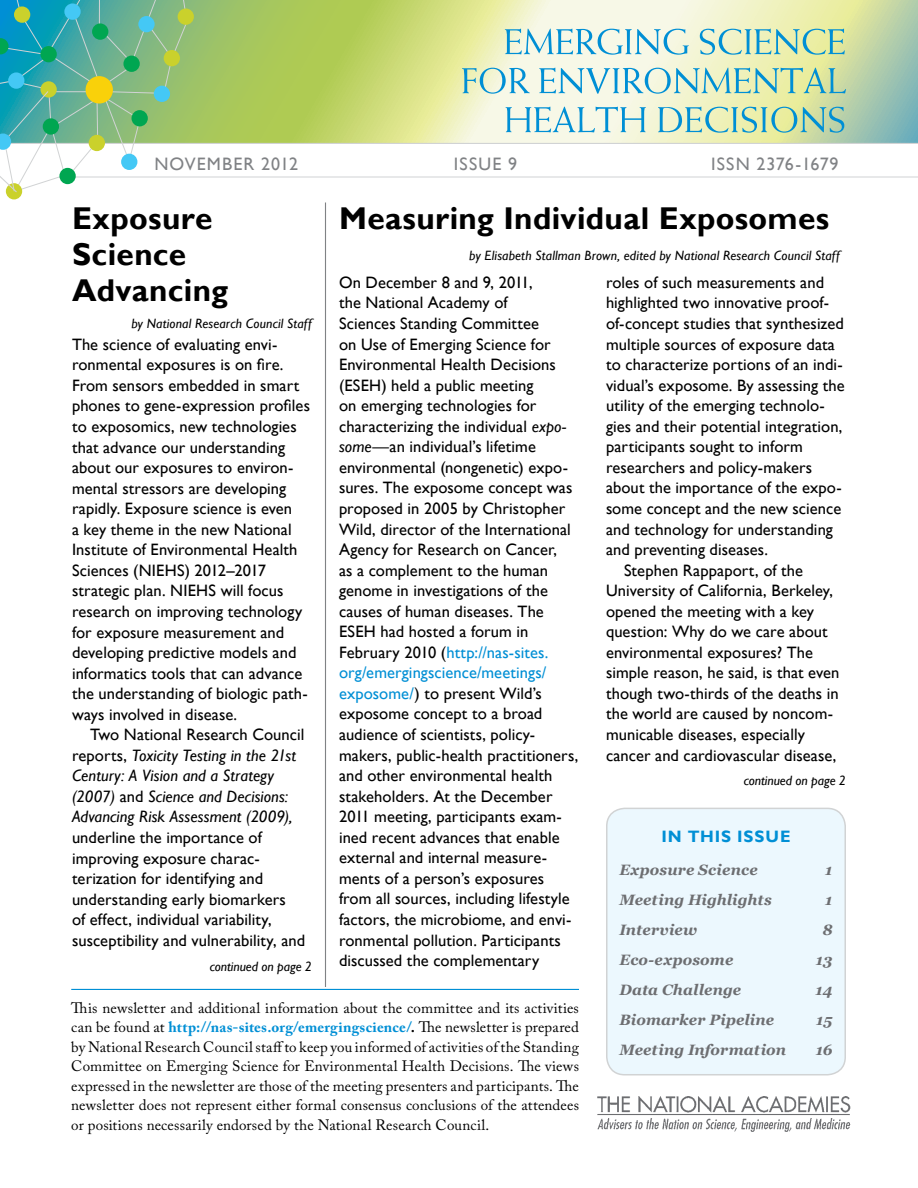
<style>
.page{position:relative;width:918px;height:1188px;background:#fff}
.page>*{position:absolute;margin:0;border:0;box-sizing:border-box;transform-origin:0 0}
.title21_cover{font:700 31.5px/36px "Gill Sans";letter-spacing:.01em;color:#000}
.z_issue_date01{font:18px "Gill Sans";letter-spacing:.06em;color:#808285}
.body_no_indent{font:16.5px/20.5px "Gill Sans";letter-spacing:.005em;color:#000}
.body{font:16.5px/20.5px "Gill Sans";letter-spacing:.005em;color:#000}
.z_in_this_issue{font:700 16.5px "Gill Sans";letter-spacing:.06em;color:#008fd5}
.disclaimer{font:15px/19.5px "Adobe Caslon Pro";letter-spacing:.015em;color:#000;text-align:justify}
.z_contents{font:italic 700 15px "Georgia";letter-spacing:.005em;color:#6d6e71}
.authors{font:italic 13.5px "Gill Sans";letter-spacing:.015em;color:#000}
.z_cont_to{font:italic 13.5px "Gill Sans";letter-spacing:-.005em;color:#000}
.s1{font-style:italic}
.s2{color:#008fd5}
.s3{font-weight:700;color:#008fd5}
.s4{font-weight:700}
</style>
<div class="page">
<svg style="left:190px;top:0;width:728px;height:143px;background:#cbdc96"></svg>
<hr style="left:0;top:143px;width:918px;height:1px;background:#d1d3d4">
<hr style="left:68px;top:177px;width:850px;height:1px;background:#d1d3d4">
<img style="left:597px;top:1096px;width:254px;height:36px">
<svg style="left:505px;top:29px;width:340px;height:26px;background:#badcd1"></svg>
<svg style="left:462px;top:68px;width:384px;height:26px;background:#b8dbce"></svg>
<svg style="left:506px;top:107px;width:338px;height:26px;background:#b8dacb"></svg>
<hr style="left:71px;top:989px;width:508px;height:1px;background:#008fd5">
<div style="left:178px;top:8px;width:16px;height:17px;background:#cad12c;border-radius:50%"></div>
<div style="left:6px;top:183px;width:16px;height:16px;background:#cad12c;border-radius:50%"></div>
<svg style="left:0;top:0;width:190px;height:194px"></svg>
<div style="left:607px;top:808px;width:238px;height:267px;background:#ecf8fe;border-radius:18px"></div>
<div style="left:606px;top:808px;width:240px;height:267px;border:2px solid #d1d3d4;border-radius:18px"></div>
<hr style="left:325px;top:202px;width:1px;height:785px;background:#808285">
<p class="z_issue_date01" style="left:154px;top:153px;width:145px">NOVEMBER 2012</p>
<p class="z_issue_date01" style="left:454px;top:153px;width:65px">ISSUE 9</p>
<p class="z_issue_date01" style="left:711px;top:153px;width:129px">ISSN 2376-1679</p>
<p class="title21_cover" style="left:339px;top:201px;width:492px">Measuring Individual Exposomes</p>
<p class="authors" style="left:469px;top:248px;width:372px">by Elisabeth Stallman Brown, edited by National Research Council Staff</p>
<p class="title21_cover" style="left:72px;top:201px;width:158px">Exposure<br>Science<br>Advancing</p>
<p class="authors" style="left:131px;top:315px;width:182px">by National Research Council Staff</p>
<p class="body_no_indent" style="left:72px;top:334px;width:240px">The science of evaluating envi&shy;ronmental exposures is on fire.<br>From sensors embedded in smart phones to gene-expression profiles to exposomics, new technologies that advance our understanding about our exposures to environ&shy;mental stressors are developing rapidly. Exposure science is even<br>a key theme in the new National<br>Institute of Environmental Health<br>Sciences (NIEHS) 2012–2017 strategic plan. NIEHS will focus research on improving technology for exposure measurement and developing predictive models and informatics tools that can advance the understanding of biologic path&shy;ways involved in disease.</p>
<p class="body" style="left:72px;top:725px;width:235px;text-indent:18px">Two National Research Council reports, <span class="s1">Toxicity Testing in the 21st Century: A Vision and a Strategy (2007)</span> and <span class="s1">Science and Decisions:<br>Advancing Risk Assessment (2009), </span>underline the importance of improving exposure charac&shy;terization for identifying and understanding early biomarkers<br>of effect, individual variability, susceptibility and vulnerability, and</p>
<p class="z_cont_to" style="left:210px;top:958px;width:104px">continued on page 2</p>
<p class="body_no_indent" style="left:339px;top:272px;width:241px">On December 8 and 9, 2011,<br>the National Academy of<br>Sciences Standing Committee<br>on Use of Emerging Science for<br>Environmental Health Decisions (ESEH) held a public meeting<br>on emerging technologies for characterizing the individual <span class="s1">expo&shy;some—</span>an individual’s lifetime environmental (nongenetic) expo&shy;sures. The exposome concept was proposed in 2005 by Christopher<br>Wild, director of the International<br>Agency for Research on Cancer,<br>as a complement to the human genome in investigations of the causes of human diseases. The<br>ESEH had hosted a forum in<br>February 2010 (<span class="s2">http://nas-sites. org/emergingscience/meetings/ exposome/</span>) to present Wild’s exposome concept to a broad audience of scientists, policy&shy;makers, public-health practitioners, and other environmental health stakeholders. At the December<br>2011 meeting, participants exam&shy;ined recent advances that enable external and internal measure&shy;ments of a person’s exposures from all sources, including lifestyle factors, the microbiome, and envi&shy;ronmental pollution. Participants discussed the complementary</p>
<p class="body_no_indent" style="left:606px;top:272px;width:240px">roles of such measurements and highlighted two innovative proof&shy;of-concept studies that synthesized multiple sources of exposure data to characterize portions of an indi&shy;vidual’s exposome. By assessing the utility of the emerging technolo&shy;gies and their potential integration, participants sought to inform researchers and policy-makers about the importance of the expo&shy;some concept and the new science and technology for understanding and preventing diseases.</p>
<p class="body" style="left:606px;top:560px;width:235px;text-indent:18px">Stephen Rappaport, of the<br>University of California, Berkeley, opened the meeting with a key question: Why do we care about environmental exposures? The simple reason, he said, is that even though two-thirds of the deaths in the world are caused by noncom&shy;municable diseases, especially cancer and cardiovascular disease,</p>
<p class="z_cont_to" style="left:744px;top:772px;width:104px">continued on page 2</p>
<p class="z_in_this_issue" style="left:661px;top:827px;width:131px">IN THIS ISSUE</p>
<p class="z_contents" style="left:620px;top:859px;width:140px">Exposure Science</p>
<p class="z_contents" style="left:825px;top:859px;width:9px">1</p>
<p class="z_contents" style="left:620px;top:889px;width:154px">Meeting Highlights</p>
<p class="z_contents" style="left:825px;top:889px;width:9px">1</p>
<p class="z_contents" style="left:620px;top:919px;width:79px">Interview</p>
<p class="z_contents" style="left:822px;top:919px;width:12px">8</p>
<p class="z_contents" style="left:620px;top:949px;width:115px">Eco-exposome</p>
<p class="z_contents" style="left:816px;top:949px;width:18px">13</p>
<p class="z_contents" style="left:620px;top:979px;width:123px">Data Challenge</p>
<p class="z_contents" style="left:815px;top:979px;width:19px">14</p>
<p class="z_contents" style="left:620px;top:1009px;width:156px">Biomarker Pipeline</p>
<p class="z_contents" style="left:816px;top:1009px;width:18px">15</p>
<p class="z_contents" style="left:620px;top:1039px;width:168px">Meeting Information</p>
<p class="z_contents" style="left:816px;top:1039px;width:18px">16</p>
<p class="disclaimer" style="left:71px;top:998px;width:509px">This newsletter and additional information about the committee and its activities can be found at <span class="s3">http://nas-sites.org/emergingscience/</span><span class="s4">.</span> The newsletter is prepared by National Research Council staff to keep you informed of activities of the Standing Committee on Emerging Science for Environmental Health Decisions. The views expressed in the newsletter are those of the meeting presenters and participants. The newsletter does not represent either formal consensus conclusions of the attendees or positions necessarily endorsed by the National Research Council.</p>
</div>
